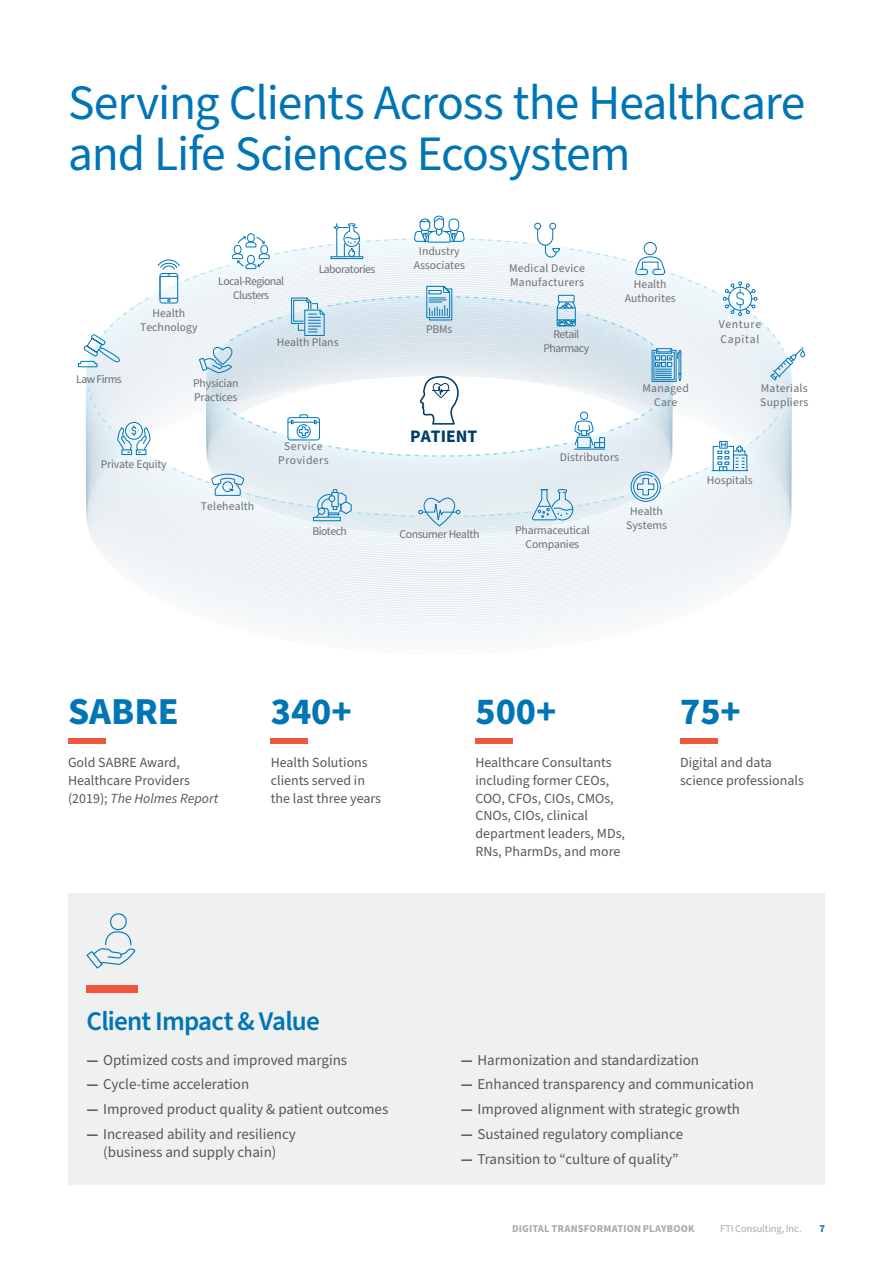
<style>
.page{position:relative;width:893px;height:1263px;background:#fff}
.page>*{position:absolute;margin:0;border:0;box-sizing:border-box;transform-origin:0 0}
.H1_Headline{font:49.5px/51px "Source Sans Pro";letter-spacing:-.025em;color:#0075b6}
.t1{font:700 38.1px "Source Sans Pro";color:#0075b6}
.t2{font:600 27px "Source Sans Pro";letter-spacing:-.03em;color:#0075b6}
.t3{font:700 17.55px "Source Sans Pro";color:#003e69}
.t4{font:15px/18px "Source Sans Pro";color:#57585a;text-align:center}
.About_FTI_Body_copy{font:13.95px/17.7px "Source Sans Pro";color:#57585a}
.t5{font:11.7px/14.1px "Source Sans Pro";color:#6f6f70;text-align:center}
.t6{font:11.7px/14.1px "Source Sans Pro";letter-spacing:.02em;color:#6f6f70}
.t7{font:11.7px/14.1px "Source Sans Pro";letter-spacing:-.045em;color:#6f6f70;text-align:center}
.t8{font:11.7px/14.1px "Source Sans Pro";letter-spacing:.04em;color:#6f6f70;text-align:center}
.t9{font:11.7px/14.1px "Source Sans Pro";letter-spacing:.055em;color:#6f6f70}
.t10{font:11.7px/14.1px "Source Sans Pro";letter-spacing:-.04em;color:#6f6f70;text-align:center}
.t11{font:11.7px "Source Sans Pro";letter-spacing:-.035em;color:#6f6f70}
.Footer_title{font:700 10.5px "Source Sans Pro";letter-spacing:.015em;color:#a8abac}
.Boilerplate{font:10.5px "Source Sans Pro";letter-spacing:-.01em;color:#a8abac}
.Folio{font:700 10.5px "Source Sans Pro";color:#0075b6}
.s1{font-style:italic}
.s2{font-weight:700}
</style>
<div class="page">
<div style="left:68px;top:893px;width:757px;height:291px;background:#eff0f0"></div>
<div style="left:68px;top:738px;width:37px;height:5px;background:#f0553e"></div>
<div style="left:271px;top:738px;width:37px;height:5px;background:#f0553e"></div>
<div style="left:475px;top:738px;width:38px;height:5px;background:#f0553e"></div>
<div style="left:680px;top:738px;width:37px;height:5px;background:#f0553e"></div>
<svg style="left:87px;top:238px;width:697px;height:279px"></svg>
<svg style="left:78px;top:333px;width:42px;height:36px"></svg>
<div style="left:288px;top:417px;width:32px;height:23px;border:1px solid #0075b6;border-radius:2px"></div>
<svg style="left:288px;top:414px;width:31px;height:25px"></svg>
<div style="left:656px;top:348px;width:16px;height:6px;border:1px solid #0075b6"></div>
<svg style="left:651px;top:349px;width:30px;height:34px"></svg>
<svg style="left:199px;top:343px;width:36px;height:31px"></svg>
<div style="left:434px;top:216px;width:10px;height:14px;border:1px solid #0075b6;border-radius:4px"></div>
<svg style="left:413px;top:217px;width:52px;height:42px"></svg>
<div style="left:247px;top:233px;width:8px;height:9px;border:1px solid #0075b6;border-radius:3px"></div>
<div style="left:234px;top:245px;width:7px;height:9px;border:1px solid #0075b6;border-radius:3px"></div>
<div style="left:261px;top:245px;width:7px;height:9px;border:1px solid #0075b6;border-radius:3px"></div>
<svg style="left:232px;top:254px;width:38px;height:15px"></svg>
<svg style="left:237px;top:236px;width:28px;height:12px"></svg>
<div style="left:330px;top:256px;width:33px;height:3px;border:1px solid #0075b6"></div>
<svg style="left:334px;top:223px;width:26px;height:38px"></svg>
<svg style="left:313px;top:489px;width:39px;height:32px"></svg>
<div style="left:318px;top:508px;width:7px;height:7px;border:1px solid #0075b6;border-radius:50%"></div>
<div style="left:329px;top:495px;width:6px;height:7px;border:1px solid #0075b6;border-radius:50%"></div>
<svg style="left:531px;top:489px;width:42px;height:32px"></svg>
<div style="left:558px;top:295px;width:16px;height:7px;border:1px solid #0075b6"></div>
<svg style="left:556px;top:301px;width:20px;height:26px"></svg>
<svg style="left:211px;top:473px;width:33px;height:23px"></svg>
<div style="left:644px;top:242px;width:13px;height:13px;border:1px solid #0075b6;border-radius:50%"></div>
<svg style="left:635px;top:256px;width:31px;height:19px"></svg>
<div style="left:642px;top:262px;width:16px;height:8px;border:1px solid #0075b6"></div>
<svg style="left:291px;top:297px;width:34px;height:39px"></svg>
<svg style="left:426px;top:285px;width:27px;height:36px"></svg>
<div style="left:160px;top:273px;width:18px;height:30px;border:1px solid #0075b6;border-radius:2px"></div>
<svg style="left:157px;top:259px;width:23px;height:43px"></svg>
<svg style="left:770px;top:347px;width:35px;height:35px"></svg>
<div style="left:631px;top:472px;width:30px;height:30px;border:1px solid #0075b6;border-radius:50%"></div>
<svg style="left:633px;top:474px;width:25px;height:25px"></svg>
<svg style="left:418px;top:492px;width:42px;height:35px"></svg>
<svg style="left:712px;top:443px;width:36px;height:28px"></svg>
<div style="left:719px;top:441px;width:9px;height:7px;border:1px solid #0075b6"></div>
<div style="left:534px;top:223px;width:7px;height:6px;border:1px solid #0075b6;border-radius:50%"></div>
<div style="left:549px;top:223px;width:7px;height:6px;border:1px solid #0075b6;border-radius:50%"></div>
<svg style="left:537px;top:228px;width:23px;height:30px"></svg>
<svg style="left:574px;top:420px;width:31px;height:28px"></svg>
<hr style="left:574px;top:449px;width:31px;height:1px;background:#0075b6">
<div style="left:580px;top:412px;width:8px;height:8px;border:1px solid #0075b6;border-radius:50%"></div>
<svg style="left:723px;top:281px;width:34px;height:35px"></svg>
<div style="left:136px;top:450px;width:10px;height:5px;border:1px solid #0075b6"></div>
<div style="left:122px;top:450px;width:10px;height:5px;border:1px solid #0075b6"></div>
<div style="left:125px;top:422px;width:18px;height:18px;border:1px solid #0075b6;border-radius:50%"></div>
<svg style="left:117px;top:426px;width:34px;height:27px"></svg>
<svg style="left:418px;top:375px;width:43px;height:50px"></svg>
<svg style="left:86px;top:913px;width:50px;height:56px"></svg>
<div style="left:87px;top:985px;width:51px;height:7px;background:#f0553e"></div>
<p class="H1_Headline" style="left:68px;top:78px;width:739px">Serving Clients Across the Healthcare and Life Sciences Ecosystem</p>
<p class="t7" style="left:76px;top:373px;width:47px">Law Firms</p>
<p class="t5" style="left:140px;top:306px;width:59px">Health<br>Technology</p>
<p class="t7" style="left:218px;top:274px;width:67px">Local-Regional<br>Clusters</p>
<p class="t7" style="left:319px;top:263px;width:58px">Laboratories</p>
<p class="t5" style="left:277px;top:335px;width:63px">Health Plans</p>
<p class="t5" style="left:193px;top:377px;width:47px;text-align:left">Physician<br>Practices</p>
<p class="t5" style="left:414px;top:244px;width:53px">Industry<br>Associates</p>
<p class="t5" style="left:426px;top:322px;width:28px">PBMs</p>
<p class="t6" style="left:509px;top:261px;width:77px">Medical Device<br>Manufacturers</p>
<p class="t10" style="left:543px;top:327px;width:47px">Retail<br>Pharmacy</p>
<p class="t5" style="left:625px;top:277px;width:53px">Health<br>Authorites</p>
<p class="t6" style="left:642px;top:381px;width:48px;text-align:center">Managed<br>Care</p>
<p class="t5" style="left:101px;top:457px;width:67px">Private Equity</p>
<p class="t5" style="left:201px;top:499px;width:55px">Telehealth</p>
<p class="t3" style="left:410px;top:424px;width:68px">PATIENT</p>
<p class="t8" style="left:278px;top:440px;width:52px">Service<br>Providers</p>
<p class="t5" style="left:560px;top:450px;width:61px">Distributors</p>
<p class="t5" style="left:312px;top:524px;width:36px">Biotech</p>
<p class="t11" style="left:399px;top:526px;width:81px">Consumer Health</p>
<p class="t5" style="left:515px;top:524px;width:76px">Pharmaceutical<br>Companies</p>
<p class="t5" style="left:626px;top:505px;width:43px">Health<br>Systems</p>
<p class="t9" style="left:719px;top:318px;width:44px">Venture<br>Capital</p>
<p class="t6" style="left:760px;top:381px;width:50px">Materials<br>Suppliers</p>
<p class="t5" style="left:707px;top:473px;width:48px">Hospitals</p>
<p class="t1" style="left:68px;top:685px;width:112px">SABRE</p>
<p class="About_FTI_Body_copy" style="left:68px;top:754px;width:152px">Gold SABRE Award,<br>Healthcare Providers (2019); <span class="s1">The Holmes Report</span></p>
<p class="t1" style="left:271px;top:685px;width:83px">340+</p>
<p class="About_FTI_Body_copy" style="left:271px;top:754px;width:112px">Health Solutions clients served in the last three years</p>
<p class="t2" style="left:87px;top:1003px;width:235px">Client Impact &amp; Value</p>
<p class="t4" style="left:87px;top:1051px;width:262px"><span class="s2">—</span> Optimized costs and improved margins</p>
<p class="t4" style="left:87px;top:1076px;width:164px"><span class="s2">—</span> Cycle-time acceleration</p>
<p class="t4" style="left:87px;top:1101px;width:303px"><span class="s2">—</span> Improved product quality &amp; patient outcomes</p>
<p class="t4" style="left:87px;top:1125px;width:211px"><span class="s2">—</span> Increased ability and resiliency (business and supply chain)</p>
<p class="t1" style="left:475px;top:685px;width:83px">500+</p>
<p class="About_FTI_Body_copy" style="left:475px;top:754px;width:151px">Healthcare Consultants including former CEOs,<br>COO, CFOs, CIOs, CMOs,<br>CNOs, CIOs, clinical department leaders, MDs,<br>RNs, PharmDs, and more</p>
<p class="t1" style="left:680px;top:685px;width:62px">75+</p>
<p class="About_FTI_Body_copy" style="left:680px;top:754px;width:125px">Digital and data science professionals</p>
<p class="t4" style="left:461px;top:1051px;width:240px"><span class="s2">—</span> Harmonization and standardization</p>
<p class="t4" style="left:461px;top:1076px;width:295px"><span class="s2">—</span> Enhanced transparency and communication</p>
<p class="t4" style="left:461px;top:1101px;width:281px"><span class="s2">—</span> Improved alignment with strategic growth</p>
<p class="t4" style="left:461px;top:1125px;width:224px"><span class="s2">—</span> Sustained regulatory compliance</p>
<p class="t4" style="left:461px;top:1150px;width:219px"><span class="s2">—</span> Transition to “culture of quality”</p>
<p class="Footer_title" style="left:512px;top:1221px;width:184px">DIGITAL TRANSFORMATION PLAYBOOK</p>
<p class="Boilerplate" style="left:720px;top:1221px;width:83px">FTI Consulting, Inc.</p>
<p class="Folio" style="left:819px;top:1221px;width:7px">7</p>
</div>
